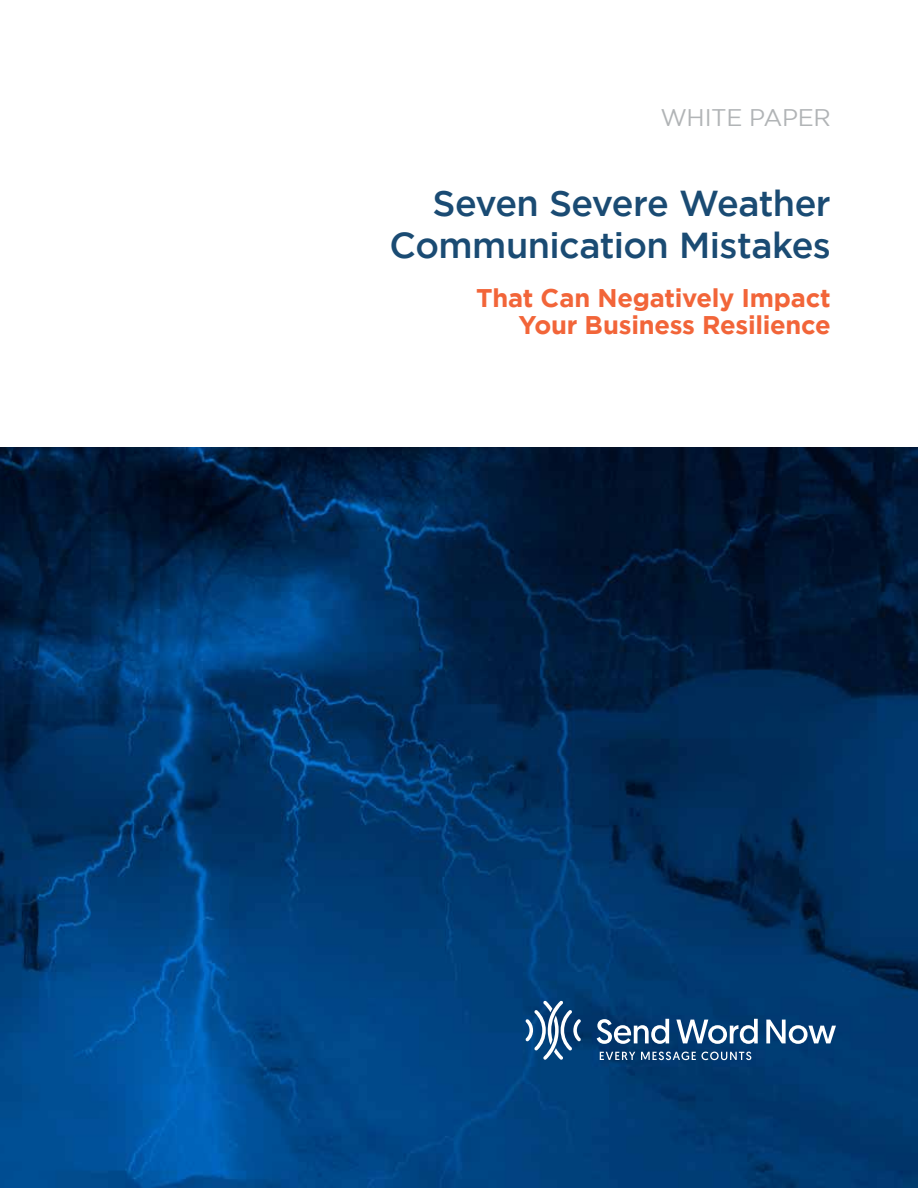
<style>
.page{position:relative;width:918px;height:1188px;background:#fff}
.page>*{position:absolute;margin:0;border:0;box-sizing:border-box;transform-origin:0 0}
.t1{font:500 36px/42px "Gotham";letter-spacing:-.015em;color:#1a4b73;text-align:right}
.t2{font:700 25.5px/27px "Gotham";letter-spacing:-.01em;color:#f26539;text-align:right}
.t3{font:24px "Gotham";letter-spacing:-.015em;color:#b1b4b6}
</style>
<div class="page">
<img style="left:0;top:447px;width:918px;height:741px">
<svg style="left:526px;top:1001px;width:55px;height:59px"></svg>
<svg style="left:597px;top:1019px;width:72px;height:25px"></svg>
<svg style="left:676px;top:1019px;width:82px;height:25px"></svg>
<svg style="left:766px;top:1020px;width:70px;height:24px"></svg>
<svg style="left:600px;top:1052px;width:35px;height:8px"></svg>
<svg style="left:641px;top:1052px;width:110px;height:8px"></svg>
<p class="t3" style="left:660px;top:104px;width:172px">WHITE PAPER</p>
<h1 class="t1" style="left:389px;top:182px;width:443px">Seven Severe Weather<br>Communication Mistakes</h1>
<p class="t2" style="left:476px;top:284px;width:356px">That Can Negatively Impact<br>Your Business Resilience</p>
</div>
